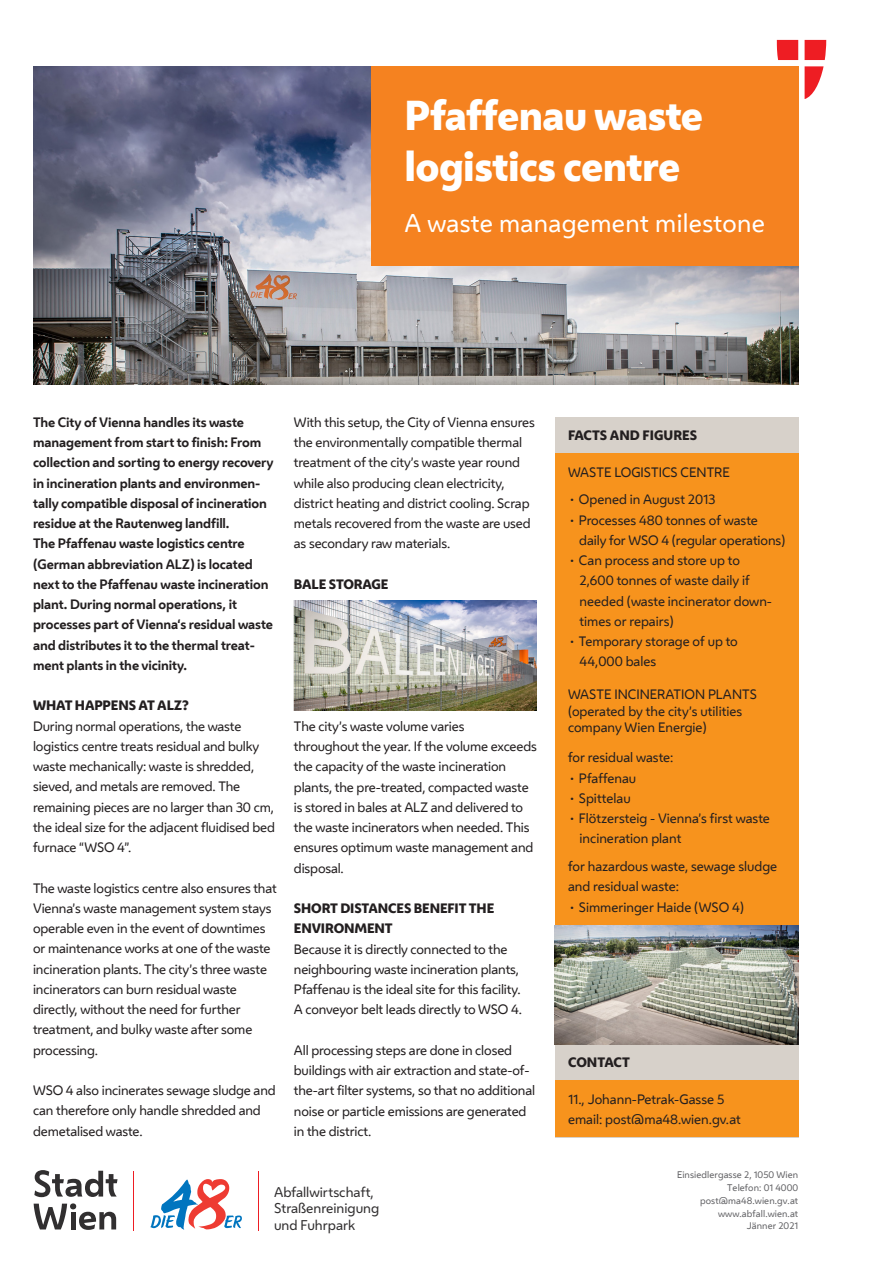
<style>
.page{position:relative;width:893px;height:1263px;background:#fff}
.page>*{position:absolute;margin:0;border:0;box-sizing:border-box;transform-origin:0 0}
.t1{font:800 39px/51px "Wiener Melange";letter-spacing:-.015em;color:#fff}
.t2{font:24px "Wiener Melange";letter-spacing:.015em;color:#fff}
.t3{font:13.2px/16px "Wiener Melange";color:#312f30}
.t4{font:12.75px/20.2px "Wiener Melange";letter-spacing:-.01em;color:#231f20}
.t5{font:700 12.75px/20.2px "Wiener Melange";letter-spacing:-.01em;color:#231f20}
.t6{font:800 12.75px/20.2px "Wiener Melange";letter-spacing:-.01em;color:#231f20}
.t7{font:9px/12.8px "Wiener Melange";letter-spacing:.01em;color:#636366;text-align:right}
</style>
<div class="page">
<div style="left:555px;top:417px;width:244px;height:485px;background:#d7d1ca"></div>
<div style="left:555px;top:453px;width:244px;height:473px;background:#f7931d"></div>
<div style="left:555px;top:1044px;width:244px;height:93px;background:#d7d1ca"></div>
<div style="left:555px;top:1080px;width:244px;height:57px;background:#f7931d"></div>
<hr style="left:258px;top:1171px;width:1px;height:59px;background:#ee1d23">
<hr style="left:134px;top:1171px;width:1px;height:59px;background:#ee1d23">
<svg style="left:777px;top:40px;width:21px;height:20px"></svg>
<svg style="left:805px;top:40px;width:21px;height:20px"></svg>
<svg style="left:805px;top:66px;width:19px;height:33px"></svg>
<img style="left:33px;top:66px;width:766px;height:318px">
<div style="left:371px;top:66px;width:428px;height:199px;background:#f58220"></div>
<img style="left:294px;top:601px;width:242px;height:109px">
<img style="left:555px;top:926px;width:244px;height:118px">
<svg style="left:34px;top:1170px;width:84px;height:27px"></svg>
<svg style="left:34px;top:1203px;width:82px;height:27px"></svg>
<svg style="left:150px;top:1179px;width:92px;height:50px"></svg>
<h1 class="t1" style="left:404px;top:90px;width:300px">Pfaffenau waste logistics centre</h1>
<h1 class="t2" style="left:404px;top:205px;width:362px">A waste management milestone</h1>
<p class="t5" style="left:33px;top:411px;width:242px">The City of Vienna handles its waste management from start to finish: From collection and sorting to energy recovery in incineration plants and environmen&shy;tally compatible disposal of incineration residue at the Rautenweg landfill.<br>The Pfaffenau waste logistics centre (German abbreviation ALZ) is located next to the Pfaffenau waste incineration plant. During normal operations, it processes part of Vienna‘s residual waste and distributes it to the thermal treat&shy;ment plants in the vicinity.</p>
<h2 class="t6" style="left:33px;top:696px;width:158px">WHAT HAPPENS AT ALZ?</h2>
<p class="t4" style="left:33px;top:715px;width:243px">During normal operations, the waste logistics centre treats residual and bulky waste mechanically: waste is shredded, sieved, and metals are removed. The remaining pieces are no larger than 30 cm, the ideal size for the adjacent fluidised bed furnace “WSO 4”.</p>
<p class="t4" style="left:33px;top:877px;width:245px">The waste logistics centre also ensures that Vienna’s waste management system stays operable even in the event of downtimes or maintenance works at one of the waste incineration plants. The city’s three waste incinerators can burn residual waste directly, without the need for further treatment, and bulky waste after some processing.</p>
<p class="t4" style="left:33px;top:1080px;width:244px">WSO 4 also incinerates sewage sludge and can therefore only handle shredded and demetalised waste.</p>
<p class="t4" style="left:294px;top:412px;width:242px">With this setup, the City of Vienna ensures the environmentally compatible thermal treatment of the city’s waste year round while also producing clean electricity, district heating and district cooling. Scrap metals recovered from the waste are used as secondary raw materials.</p>
<h2 class="t6" style="left:294px;top:574px;width:96px">BALE STORAGE</h2>
<p class="t4" style="left:294px;top:715px;width:244px">The city’s waste volume varies<br>throughout the year. If the volume exceeds the capacity of the waste incineration plants, the pre-treated, compacted waste is stored in bales at ALZ and delivered to the waste incinerators when needed. This ensures optimum waste management and disposal.</p>
<h2 class="t6" style="left:294px;top:898px;width:202px">SHORT DISTANCES BENEFIT THE<br>ENVIRONMENT</h2>
<p class="t4" style="left:294px;top:938px;width:230px">Because it is directly connected to the neighbouring waste incineration plants, Pfaffenau is the ideal site for this facility.<br>A conveyor belt leads directly to WSO 4.</p>
<p class="t4" style="left:294px;top:1039px;width:243px">All processing steps are done in closed buildings with air extraction and state-of&shy;the-art filter systems, so that no additional noise or particle emissions are generated in the district.</p>
<h2 class="t6" style="left:568px;top:425px;width:131px">FACTS AND FIGURES</h2>
<h3 class="t4" style="left:568px;top:461px;width:163px">WASTE LOGISTICS CENTRE</h3>
<p class="t4" style="left:568px;top:489px;width:149px">• Opened in August 2013</p>
<p class="t4" style="left:579px;top:509px;width:208px;text-indent:-11px">• Processes 480 tonnes of waste daily for WSO 4 (regular operations)</p>
<p class="t4" style="left:579px;top:550px;width:194px;text-indent:-11px">• Can process and store up to<br>2,600 tonnes of waste daily if needed (waste incinerator down&shy;times or repairs)</p>
<p class="t4" style="left:579px;top:631px;width:160px;text-indent:-11px">• Temporary storage of up to<br>44,000 bales</p>
<h3 class="t4" style="left:568px;top:686px;width:190px;line-height:16.5px">WASTE INCINERATION PLANTS (operated by the city’s utilities company Wien Energie)</h3>
<p class="t4" style="left:568px;top:747px;width:107px">for residual waste:</p>
<p class="t4" style="left:568px;top:767px;width:70px">• Pfaffenau</p>
<p class="t4" style="left:568px;top:787px;width:64px">• Spittelau</p>
<p class="t4" style="left:579px;top:808px;width:192px;text-indent:-11px">• Flötzersteig - Vienna’s first waste incineration plant</p>
<p class="t4" style="left:568px;top:856px;width:211px">for hazardous waste, sewage sludge and residual waste:</p>
<p class="t4" style="left:568px;top:896px;width:178px">• Simmeringer Haide (WSO 4)</p>
<h2 class="t6" style="left:568px;top:1052px;width:63px">CONTACT</h2>
<p class="t4" style="left:568px;top:1088px;width:174px">11., Johann-Petrak-Gasse 5 email: post@ma48.wien.gv.at</p>
<p class="t3" style="left:274px;top:1185px;width:107px">Abfallwirtschaft,<br>Straßenreinigung und Fuhrpark</p>
<p class="t7" style="left:677px;top:1168px;width:123px">Einsiedlergasse 2, 1050 Wien<br>Telefon: 01 4000 post@ma48.wien.gv.at www.abfall.wien.at<br>Jänner 2021</p>
</div>
